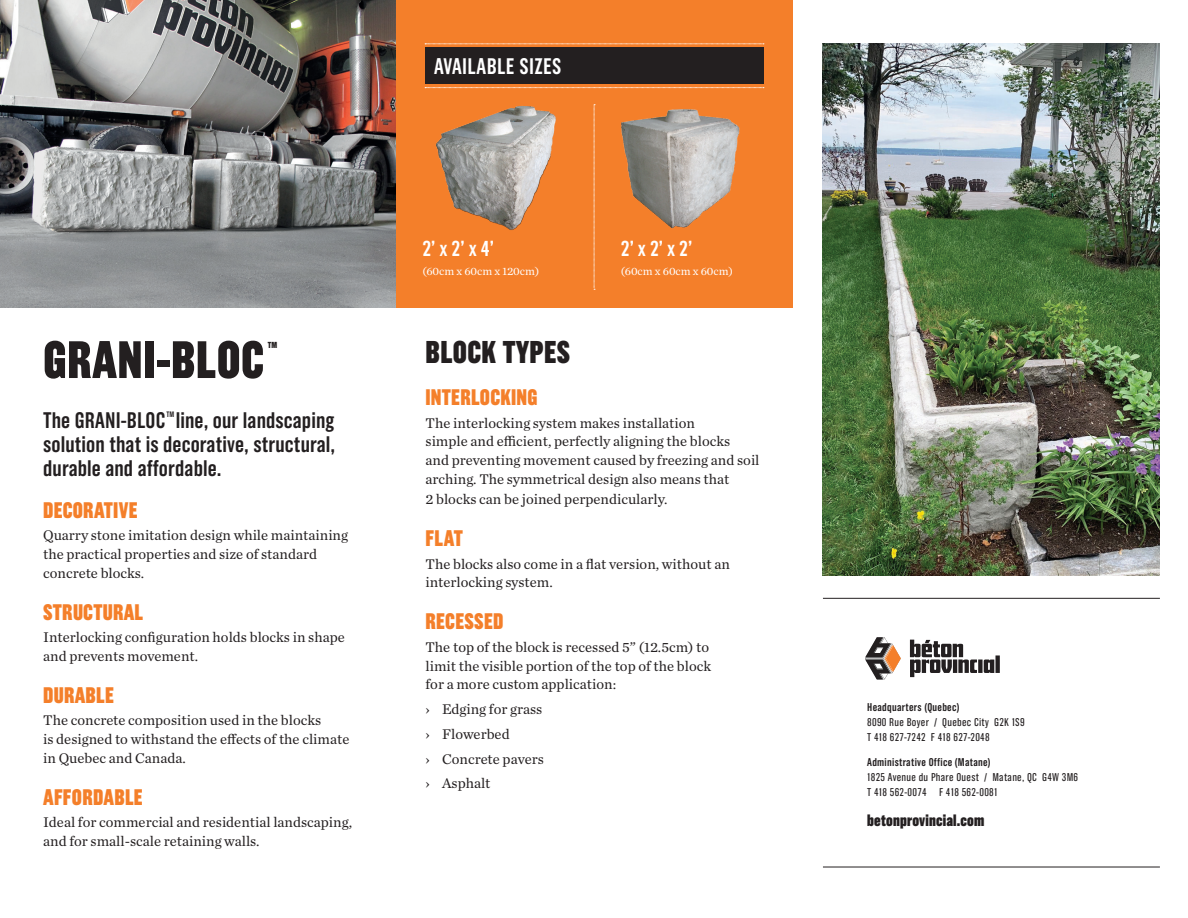
<style>
.page{position:relative;width:1188px;height:918px;background:#fff}
.page>*{position:absolute;margin:0;border:0;box-sizing:border-box;transform-origin:0 0}
.t1{font:900 52.5px "Grotzec Hd Cn";letter-spacing:.01em;color:#231f20}
.t2{font:900 31.5px "Grotzec Hd Cn";letter-spacing:.01em;color:#231f20}
.t3{font:22.5px/24px "Grotzec Hd Cn Demi";letter-spacing:.005em;color:#231f20;text-align:justify}
.t4{font:900 22.5px "Grotzec Hd Cn";letter-spacing:.01em;color:#f47f2a}
.t5{font:22.5px "Grotzec Hd Cn Demi";letter-spacing:.015em;color:#fff}
.t6{font:21.6px "Grotzec Hd Cn Demi";color:#fff}
.t7{font:900 16.5px "Grotzec Hd Cn";letter-spacing:.01em;color:#231f20}
.t8{font:14.7px/18.8px "Chronicle Text G1";color:#231f20}
.t9{font:11.55px "Chronicle Text G1";color:#fff}
.t10{font:11.25px/15px "Grotzec Hd Cn";letter-spacing:.025em;color:#231f20}
.t11{font:11.25px "Grotzec Hd Cn Demi";letter-spacing:.025em;color:#231f20}
.t12{font:900 8.7px "Grotzec Hd Cn";color:#231f20}
.t13{font:7.8px "Grotzec Hd Cn Demi";color:#231f20}
</style>
<div class="page">
<div style="left:395px;top:0;width:398px;height:307px;background:#f47f2a"></div>
<svg style="left:594px;top:104px;width:1px;height:186px"></svg>
<svg style="left:865px;top:637px;width:36px;height:43px"></svg>
<div style="left:978px;top:660px;width:5px;height:13px;background:#231f20"></div>
<div style="left:995px;top:655px;width:5px;height:18px;background:#231f20"></div>
<svg style="left:984px;top:660px;width:10px;height:13px"></svg>
<svg style="left:910px;top:640px;width:67px;height:37px"></svg>
<hr style="left:823px;top:598px;width:337px;height:1px;background:#231f20">
<hr style="left:823px;top:867px;width:337px;height:1px;background:#231f20">
<img style="left:0;top:0;width:395px;height:307px">
<svg style="left:425px;top:87px;width:339px;height:1px"></svg>
<svg style="left:425px;top:44px;width:339px;height:1px"></svg>
<div style="left:425px;top:48px;width:338px;height:36px;background:#231f20"></div>
<img style="left:436px;top:105px;width:120px;height:125px">
<img style="left:621px;top:109px;width:119px;height:120px">
<img style="left:823px;top:43px;width:337px;height:533px">
<h1 class="t1" style="left:43px;top:330px;width:222px">GRANI-BLOC</h1>
<p class="t12" style="left:268px;top:340px;width:11px">TM</p>
<h3 class="t3" style="left:43px;top:407px;width:124px">The GRANI-BLOC</h3>
<p class="t13" style="left:166px;top:410px;width:9px">TM</p>
<h3 class="t3" style="left:43px;top:407px;width:294px;text-indent:133px">line, our landscaping solution that is decorative, structural, durable and affordable.</h3>
<h3 class="t4" style="left:43px;top:497px;width:96px">DECORATIVE</h3>
<p class="t8" style="left:43px;top:525px;width:306px">Quarry stone imitation design while maintaining the practical properties and size of standard concrete blocks.</p>
<h3 class="t4" style="left:43px;top:599px;width:102px">STRUCTURAL</h3>
<p class="t8" style="left:43px;top:627px;width:303px">Interlocking configuration holds blocks in shape and prevents movement.</p>
<h3 class="t4" style="left:43px;top:682px;width:72px">DURABLE</h3>
<p class="t8" style="left:43px;top:710px;width:308px">The concrete composition used in the blocks<br>is designed to withstand the effects of the climate in Quebec and Canada.</p>
<h3 class="t4" style="left:43px;top:784px;width:101px">AFFORDABLE</h3>
<p class="t8" style="left:43px;top:812px;width:310px">Ideal for commercial and residential landscaping, and for small-scale retaining walls.</p>
<h3 class="t5" style="left:434px;top:53px;width:129px">AVAILABLE SIZES</h3>
<h3 class="t6" style="left:422px;top:236px;width:73px">2’ x 2’ x 4’</h3>
<p class="t9" style="left:422px;top:262px;width:118px">(60cm x 60cm x 120cm)</p>
<h3 class="t6" style="left:621px;top:236px;width:73px">2’ x 2’ x 2’</h3>
<p class="t9" style="left:621px;top:262px;width:114px">(60cm x 60cm x 60cm)</p>
<h2 class="t2" style="left:426px;top:334px;width:146px">BLOCK TYPES</h2>
<h3 class="t4" style="left:426px;top:385px;width:114px">INTERLOCKING</h3>
<p class="t8" style="left:426px;top:413px;width:335px">The interlocking system makes installation<br>simple and efficient, perfectly aligning the blocks<br>and preventing movement caused by freezing and soil arching. The symmetrical design also means that</p>
<p class="t8" style="left:426px;top:489px;width:243px">2 blocks can be joined perpendicularly.</p>
<h3 class="t4" style="left:426px;top:526px;width:39px">FLAT</h3>
<p class="t8" style="left:426px;top:554px;width:306px">The blocks also come in a flat version, without an interlocking system.</p>
<h3 class="t4" style="left:426px;top:609px;width:79px">RECESSED</h3>
<p class="t8" style="left:426px;top:637px;width:287px">The top of the block is recessed 5” (12.5cm) to limit the visible portion of the top of the block for a more custom application:</p>
<p class="t8" style="left:426px;top:696px;width:120px;line-height:24.8px">› Edging for grass › Flowerbed<br>› Concrete pavers › Asphalt</p>
<p class="t11" style="left:867px;top:701px;width:94px">Headquarters (Quebec)</p>
<p class="t10" style="left:867px;top:714px;width:159px">8090 Rue Boyer / Quebec City G2K 1S9<br>T 418 627-7242 F 418 627-2048</p>
<p class="t11" style="left:867px;top:756px;width:125px">Administrative Office (Matane)</p>
<p class="t10" style="left:867px;top:770px;width:213px">1825 Avenue du Phare Ouest / Matane, QC G4W 3M6<br>T 418 562-0074 F 418 562-0081</p>
<p class="t7" style="left:867px;top:811px;width:119px">betonprovincial.com</p>
</div>
